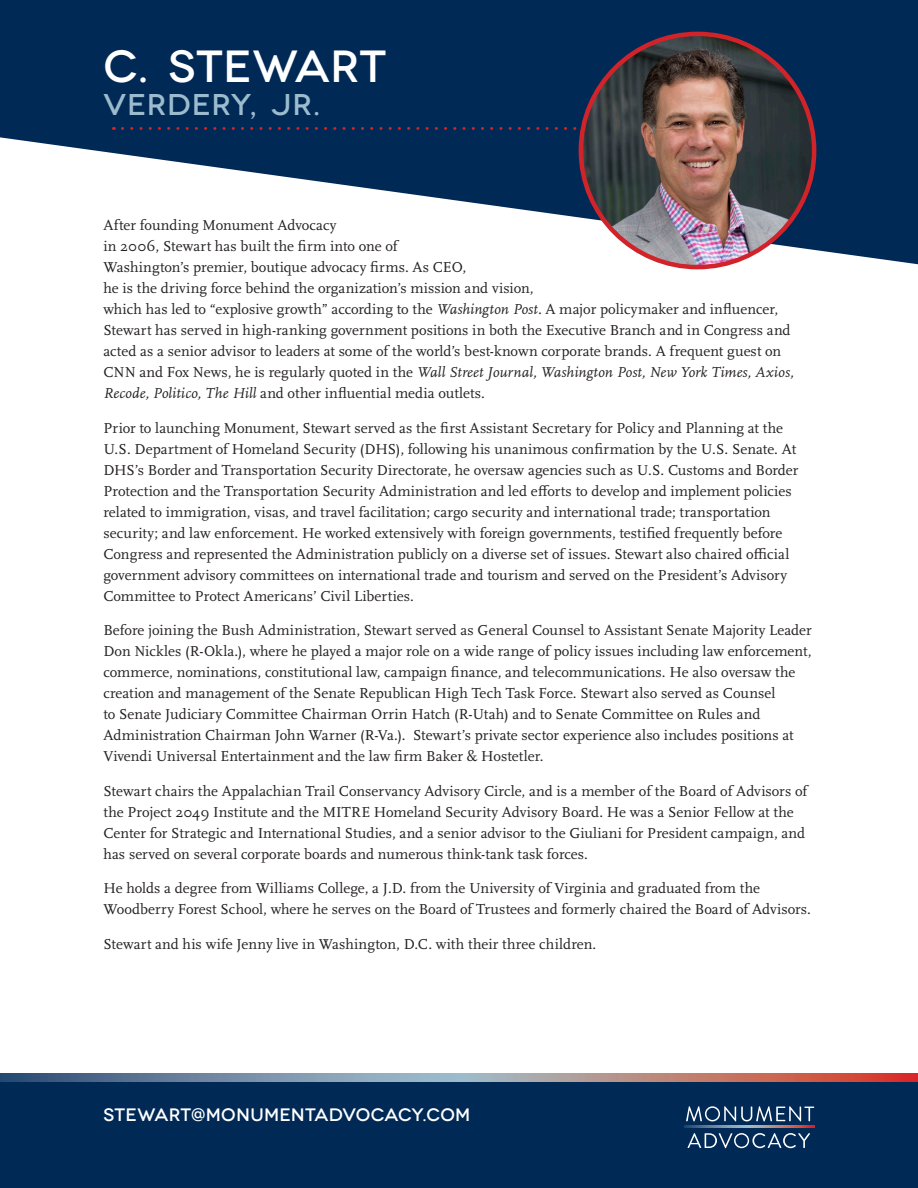
<style>
.page{position:relative;width:918px;height:1188px;background:#fff}
.page>*{position:absolute;margin:0;border:0;box-sizing:border-box;transform-origin:0 0}
.first_name{font:500 45px "Novecentowide";letter-spacing:.005em;color:#fff}
.last_name{font:500 30px "Novecentowide";letter-spacing:.025em;color:#9cbcce}
.email_address{font:500 18px "Novecentowide";letter-spacing:.015em;color:#fff}
.short_bio_body_text{font:15px/21px "Scala OT";letter-spacing:.005em;color:#231f20}
.s1{font-style:italic}
</style>
<div class="page">
<svg style="left:0;top:0;width:918px;height:266px;fill:#002956"></svg>
<div style="left:0;top:1075px;width:918px;height:113px;background:#002956"></div>
<svg style="left:122px;top:127px;width:459px;height:3px"></svg>
<svg style="left:686px;top:1106px;width:128px;height:15px"></svg>
<svg style="left:687px;top:1133px;width:123px;height:15px"></svg>
<svg style="left:685px;top:1126px;width:130px;height:2px"></svg>
<svg style="left:0;top:1074px;width:918px;height:7px;background:#96828a"></svg>
<img style="left:581px;top:34px;width:233px;height:233px;border-radius:117px">
<p class="first_name" style="left:103px;top:40px;width:285px">C. STEWART</p>
<p class="last_name" style="left:103px;top:87px;width:219px">VERDERY, JR.</p>
<p class="short_bio_body_text" style="left:103px;top:215px;width:235px">After founding Monument Advocacy</p>
<p class="short_bio_body_text" style="left:103px;top:236px;width:692px">in 2006, Stewart has built the firm into one of<br>Washington’s premier, boutique advocacy firms. As CEO,<br>he is the driving force behind the organization’s mission and vision,<br>which has led to “explosive growth” according to the <span class="s1">Washington Post.</span> A major policymaker and influencer, Stewart has served in high-ranking government positions in both the Executive Branch and in Congress and acted as a senior advisor to leaders at some of the world’s best-known corporate brands. A frequent guest on CNN and Fox News, he is regularly quoted in the <span class="s1">Wall Street Journal, Washington Post, New York Times, Axios, Recode, Politico, The Hill</span> and other influential media outlets.</p>
<p class="short_bio_body_text" style="left:103px;top:418px;width:697px">Prior to launching Monument, Stewart served as the first Assistant Secretary for Policy and Planning at the U.S. Department of Homeland Security (DHS), following his unanimous confirmation by the U.S. Senate. At DHS’s Border and Transportation Security Directorate, he oversaw agencies such as U.S. Customs and Border Protection and the Transportation Security Administration and led efforts to develop and implement policies related to immigration, visas, and travel facilitation; cargo security and international trade; transportation security; and law enforcement. He worked extensively with foreign governments, testified frequently before Congress and represented the Administration publicly on a diverse set of issues. Stewart also chaired official government advisory committees on international trade and tourism and served on the President’s Advisory Committee to Protect Americans’ Civil Liberties.</p>
<p class="short_bio_body_text" style="left:103px;top:620px;width:710px">Before joining the Bush Administration, Stewart served as General Counsel to Assistant Senate Majority Leader Don Nickles (R-Okla.), where he played a major role on a wide range of policy issues including law enforcement, commerce, nominations, constitutional law, campaign finance, and telecommunications. He also oversaw the creation and management of the Senate Republican High Tech Task Force. Stewart also served as Counsel<br>to Senate Judiciary Committee Chairman Orrin Hatch (R-Utah) and to Senate Committee on Rules and Administration Chairman John Warner (R-Va.). Stewart’s private sector experience also includes positions at Vivendi Universal Entertainment and the law firm Baker &amp; Hostetler.</p>
<p class="short_bio_body_text" style="left:103px;top:781px;width:705px">Stewart chairs the Appalachian Trail Conservancy Advisory Circle, and is a member of the Board of Advisors of the Project 2049 Institute and the MITRE Homeland Security Advisory Board. He was a Senior Fellow at the Center for Strategic and International Studies, and a senior advisor to the Giuliani for President campaign, and has served on several corporate boards and numerous think-tank task forces.</p>
<p class="short_bio_body_text" style="left:103px;top:878px;width:709px">He holds a degree from Williams College, a J.D. from the University of Virginia and graduated from the<br>Woodberry Forest School, where he serves on the Board of Trustees and formerly chaired the Board of Advisors.</p>
<p class="short_bio_body_text" style="left:103px;top:934px;width:494px">Stewart and his wife Jenny live in Washington, D.C. with their three children.</p>
<p class="email_address" style="left:103px;top:1104px;width:369px">STEWART@MONUMENTADVOCACY.COM</p>
</div>
